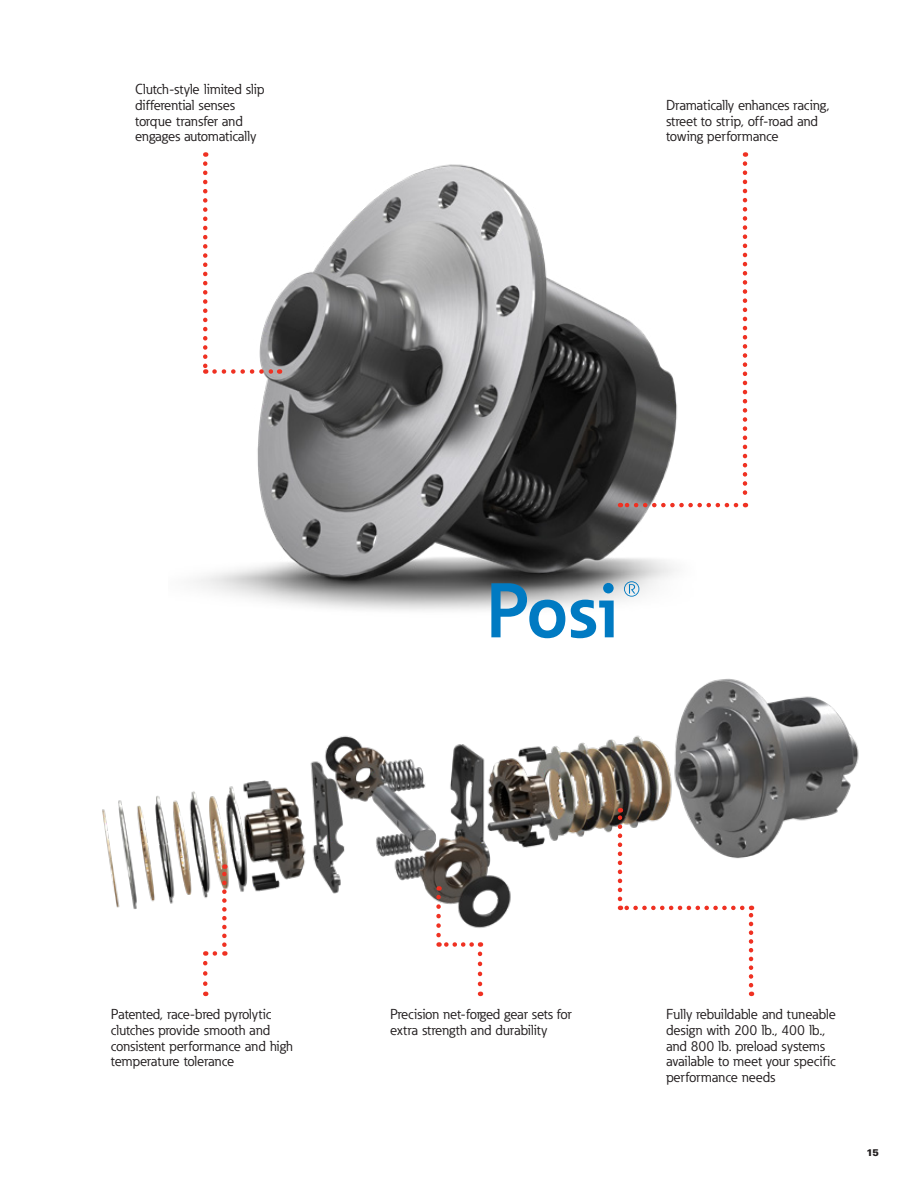
<style>
.page{position:relative;width:918px;height:1188px;background:#fff}
.page>*{position:absolute;margin:0;border:0;box-sizing:border-box;transform-origin:0 0}
.Overview{font:700 54px "Eaton";color:#007ac2}
.Overview-2{font:14.25px/15.8px "Eaton";color:#231f20}
.RectoFooter{font:900 9.75px "Univers LT Pro 75";color:#231f20}
</style>
<div class="page">
<img style="left:194px;top:152px;width:545px;height:487px">
<img style="left:102px;top:678px;width:757px;height:282px">
<svg style="left:491px;top:583px;width:74px;height:55px"></svg>
<svg style="left:571px;top:583px;width:43px;height:55px"></svg>
<svg style="left:203px;top:164px;width:4px;height:210px"></svg>
<svg style="left:214px;top:369px;width:66px;height:5px"></svg>
<svg style="left:203px;top:951px;width:4px;height:33px"></svg>
<svg style="left:215px;top:951px;width:10px;height:5px"></svg>
<svg style="left:222px;top:864px;width:5px;height:81px"></svg>
<svg style="left:743px;top:164px;width:4px;height:343px"></svg>
<svg style="left:620px;top:503px;width:116px;height:4px"></svg>
<svg style="left:749px;top:906px;width:4px;height:79px"></svg>
<svg style="left:620px;top:906px;width:122px;height:4px"></svg>
<svg style="left:618px;top:808px;width:4px;height:91px"></svg>
<svg style="left:478px;top:942px;width:4px;height:42px"></svg>
<svg style="left:439px;top:942px;width:33px;height:5px"></svg>
<svg style="left:436px;top:886px;width:5px;height:49px"></svg>
<p class="Overview-2" style="left:135px;top:82px;width:131px">Clutch-style limited slip differential senses torque transfer and engages automatically</p>
<p class="Overview-2" style="left:666px;top:97px;width:165px">Dramatically enhances racing, street to strip, off-road and towing performance</p>
<p class="Overview" style="left:621px;top:568px;width:22px">®</p>
<p class="Overview-2" style="left:111px;top:1006px;width:183px">Patented, race-bred pyrolytic clutches provide smooth and consistent performance and high temperature tolerance</p>
<p class="Overview-2" style="left:390px;top:1006px;width:183px">Precision net-forged gear sets for extra strength and durability</p>
<p class="Overview-2" style="left:666px;top:1006px;width:171px">Fully rebuildable and tuneable design with 200 lb., 400 lb., and 800 lb. preload systems available to meet your specific performance needs</p>
<p class="RectoFooter" style="left:866px;top:1146px;width:14px">15</p>
</div>
